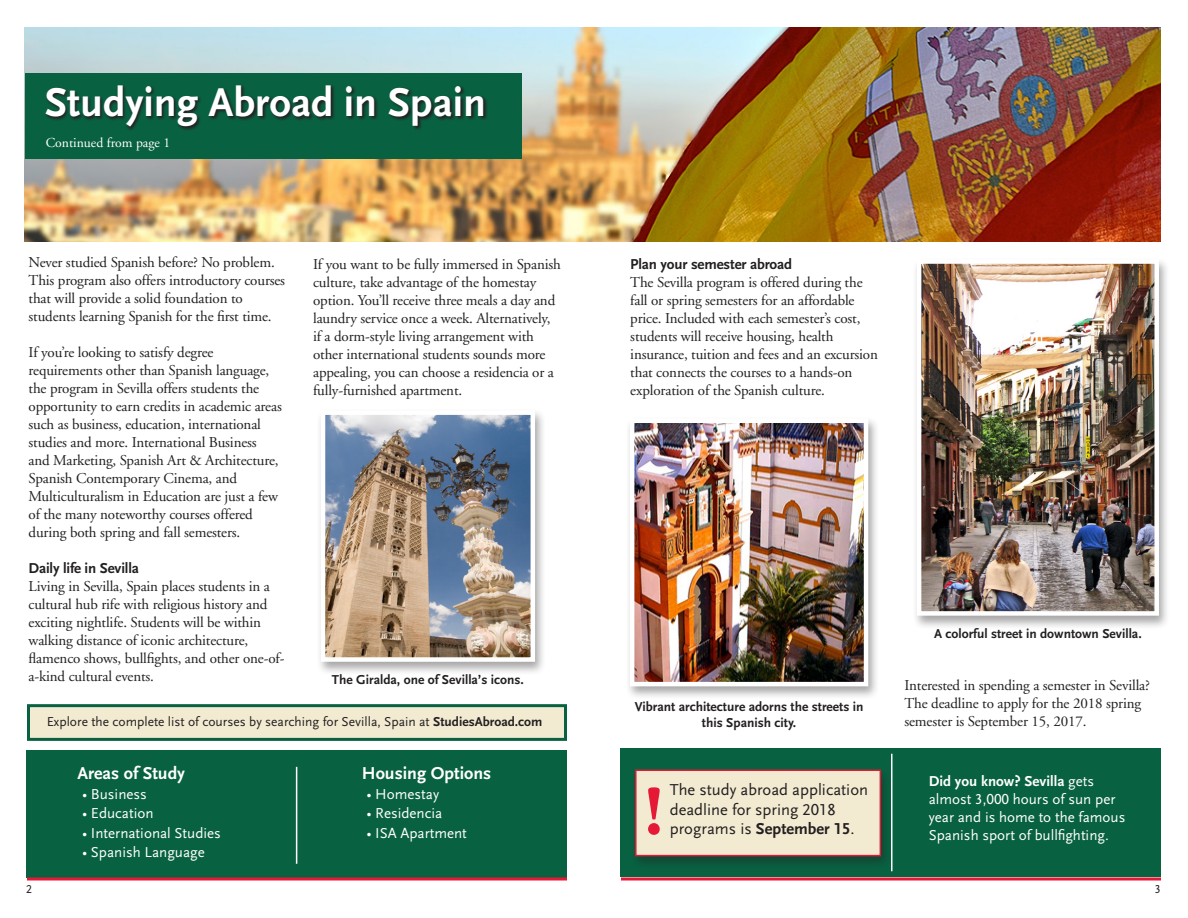
<style>
.page{position:relative;width:1188px;height:918px;background:#fff}
.page>*{position:absolute;margin:0;border:0;box-sizing:border-box;transform-origin:0 0}
.t1{font:700 72px "Adobe Garamond";color:#e51836}
.t2{font:700 42px "Scala Sans LF";color:#fff}
.t3{font:700 18px "Scala Sans LF";color:#fff}
.t4{font:16.5px/19.8px "Scala Sans LF";color:#231f20}
.t5{font:15px/18px "Adobe Garamond";letter-spacing:-.01em;color:#231f20}
.t6{font:15px/18px "Scala Sans LF";color:#fff}
.t7{font:700 15px "Scala Sans LF";letter-spacing:-.01em;color:#231f20}
.t8{font:13.65px "Adobe Garamond";color:#fff}
.t9{font:700 13.5px/16.2px "Scala Sans LF";color:#231f20;text-align:center}
.t10{font:13.5px "Scala Sans LF";color:#231f20}
.t11{font:12px "Scala Sans LF";color:#231f20}
.s1{font-weight:700}
</style>
<div class="page">
<img style="left:25px;top:27px;width:1136px;height:214px">
<div style="left:26px;top:750px;width:541px;height:128px;background:#086241"></div>
<hr style="left:296px;top:767px;width:1px;height:97px;background:#fff">
<hr style="left:27px;top:878px;width:540px;height:2px;background:#e51836">
<hr style="left:621px;top:878px;width:540px;height:2px;background:#e51836">
<div style="left:912px;top:257px;width:259px;height:372px;background:#231f20;opacity:.4"></div>
<img style="left:922px;top:264px;width:232px;height:347px">
<div style="left:917px;top:259px;width:242px;height:357px;border:4px solid #fff"></div>
<div style="left:621px;top:748px;width:540px;height:129px;background:#086241"></div>
<hr style="left:891px;top:754px;width:1px;height:117px;background:#fff">
<div style="left:630px;top:767px;width:263px;height:103px;background:#231f20;opacity:.4"></div>
<div style="left:635px;top:770px;width:246px;height:86px;background:#f2ebd2;border:2px solid #e51836"></div>
<div style="left:316px;top:408px;width:230px;height:268px;background:#231f20;opacity:.4"></div>
<img style="left:326px;top:415px;width:204px;height:242px">
<div style="left:321px;top:410px;width:214px;height:252px;border:4px solid #fff"></div>
<div style="left:25px;top:73px;width:497px;height:86px;background:#086241"></div>
<svg style="left:46px;top:85px;width:441px;height:45px"></svg>
<div style="left:625px;top:416px;width:255px;height:284px;background:#231f20;opacity:.4"></div>
<img style="left:635px;top:423px;width:228px;height:258px">
<div style="left:630px;top:418px;width:238px;height:268px;border:4px solid #fff"></div>
<div style="left:27px;top:704px;width:540px;height:37px;background:#f2ebd2;border:3px solid #086241"></div>
<p class="t2" style="left:45px;top:80px;width:443px">Studying Abroad in Spain</p>
<p class="t8" style="left:46px;top:136px;width:126px">Continued from page 1</p>
<p class="t5" style="left:29px;top:254px;width:258px">Never studied Spanish before? No problem.<br>This program also offers introductory courses that will provide a solid foundation to students learning Spanish for the first time.</p>
<p class="t5" style="left:29px;top:344px;width:255px">If you’re looking to satisfy degree requirements other than Spanish language, the program in Sevilla offers students the opportunity to earn credits in academic areas such as business, education, international studies and more. International Business<br>and Marketing, Spanish Art &amp; Architecture, Spanish Contemporary Cinema, and Multiculturalism in Education are just a few of the many noteworthy courses offered</p>
<p class="t5" style="left:29px;top:524px;width:213px">during both spring and fall semesters.</p>
<p class="t7" style="left:29px;top:561px;width:112px">Daily life in Sevilla</p>
<p class="t5" style="left:29px;top:578px;width:257px">Living in Sevilla, Spain places students in a cultural hub rife with religious history and exciting nightlife. Students will be within walking distance of iconic architecture, flamenco shows, bullfights, and other one-of&shy;a-kind cultural events.</p>
<p class="t7" style="left:630px;top:256px;width:163px">Plan your semester abroad</p>
<p class="t5" style="left:630px;top:273px;width:249px">The Sevilla program is offered during the fall or spring semesters for an affordable price. Included with each semester’s cost, students will receive housing, health insurance, tuition and fees and an excursion that connects the courses to a hands-on exploration of the Spanish culture.</p>
<p class="t5" style="left:313px;top:256px;width:249px">If you want to be fully immersed in Spanish culture, take advantage of the homestay option. You’ll receive three meals a day and laundry service once a week. Alternatively, if a dorm-style living arrangement with other international students sounds more appealing, you can choose a residencia or a fully-furnished apartment.</p>
<p class="t9" style="left:934px;top:626px;width:209px">A colorful street in downtown Sevilla.</p>
<p class="t9" style="left:332px;top:671px;width:193px">The Giralda, one of Sevilla’s icons.</p>
<p class="t5" style="left:904px;top:677px;width:247px">Interested in spending a semester in Sevilla?<br>The deadline to apply for the 2018 spring</p>
<p class="t9" style="left:635px;top:699px;width:230px">Vibrant architecture adorns the streets in this Spanish city.</p>
<p class="t10" style="left:47px;top:714px;width:497px">Explore the complete list of courses by searching for Sevilla, Spain at <span class="s1">StudiesAbroad.com</span></p>
<p class="t5" style="left:904px;top:713px;width:184px">semester is September 15, 2017.</p>
<p class="t3" style="left:77px;top:764px;width:109px">Areas of Study</p>
<p class="t6" style="left:82px;top:785px;width:66px">• Business</p>
<p class="t6" style="left:82px;top:805px;width:73px">• Education</p>
<p class="t6" style="left:82px;top:824px;width:140px">• International Studies</p>
<p class="t6" style="left:82px;top:844px;width:124px">• Spanish Language</p>
<p class="t3" style="left:362px;top:764px;width:131px">Housing Options</p>
<p class="t6" style="left:367px;top:785px;width:74px">• Homestay</p>
<p class="t6" style="left:367px;top:805px;width:77px">• Residencia</p>
<p class="t6" style="left:367px;top:824px;width:102px">• ISA Apartment</p>
<p class="t1" style="left:645px;top:772px;width:20px">!</p>
<p class="t4" style="left:670px;top:780px;width:200px">The study abroad application deadline for spring 2018</p>
<p class="t4" style="left:670px;top:819px;width:186px">programs is <span class="s1">September 15</span>.</p>
<p class="t6" style="left:929px;top:772px;width:198px"><span class="s1">Did you know? Sevilla</span> gets almost 3,000 hours of sun per year and is home to the famous<br>Spanish sport of bullfighting.</p>
<p class="t11" style="left:26px;top:883px;width:7px">2</p>
<p class="t11" style="left:1155px;top:883px;width:7px">3</p>
</div>
